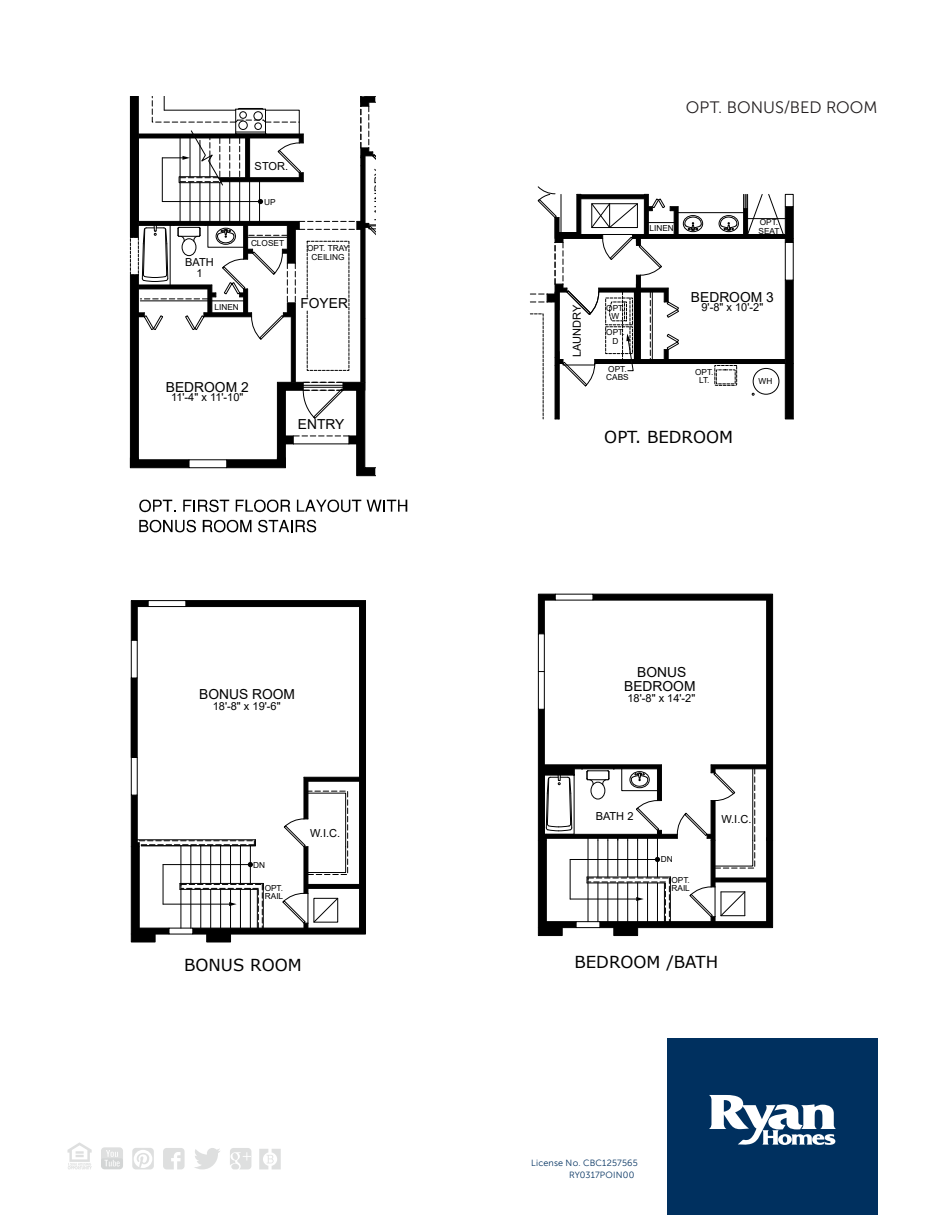
<style>
.page{position:relative;width:945px;height:1215px;background:#fff}
.page>*{position:absolute;margin:0;border:0;box-sizing:border-box;transform-origin:0 0}
.t1{font:16.5px "Verdana";color:#000}
.t2{font:16.5px "Museo Sans 300";color:#231f20}
.t3{font:13.8px/13.8px "Arial";color:#000;text-align:center}
.t4{font:11.1px/11.1px "Arial";color:#000;text-align:center}
.t5{font:9px "Museo Sans 300";letter-spacing:.02em;color:#00305f}
.t6{font:8.25px/8.2px "Arial";color:#000}
</style>
<div class="page">
<svg style="left:163px;top:1148px;width:22px;height:21px"></svg>
<svg style="left:230px;top:1148px;width:21px;height:21px"></svg>
<svg style="left:132px;top:1148px;width:22px;height:21px"></svg>
<svg style="left:194px;top:1148px;width:26px;height:21px"></svg>
<div style="left:101px;top:1147px;width:22px;height:22px;background:#dedfdf;border-radius:4px"></div>
<svg style="left:101px;top:1150px;width:22px;height:19px"></svg>
<svg style="left:68px;top:1142px;width:24px;height:27px"></svg>
<svg style="left:259px;top:1149px;width:22px;height:20px"></svg>
<div style="left:667px;top:1038px;width:211px;height:177px;background:#00305f"></div>
<svg style="left:709px;top:1095px;width:127px;height:50px"></svg>
<svg style="left:186px;top:601px;width:179px;height:189px"></svg>
<div style="left:131px;top:678px;width:6px;height:79px;background:#000"></div>
<hr style="left:186px;top:600px;width:180px;height:1px;background:#000">
<hr style="left:186px;top:606px;width:174px;height:1px;background:#000">
<svg style="left:131px;top:600px;width:18px;height:40px"></svg>
<hr style="left:365px;top:601px;width:1px;height:246px;background:#000">
<hr style="left:359px;top:781px;width:1px;height:66px;background:#000">
<hr style="left:359px;top:607px;width:1px;height:170px;background:#000">
<hr style="left:137px;top:607px;width:1px;height:33px;background:#000">
<hr style="left:137px;top:678px;width:1px;height:79px;background:#000">
<hr style="left:304px;top:777px;width:1px;height:42px;background:#000">
<hr style="left:308px;top:781px;width:1px;height:38px;background:#000">
<hr style="left:308px;top:781px;width:52px;height:1px;background:#000">
<hr style="left:304px;top:777px;width:56px;height:1px;background:#000">
<svg style="left:131px;top:790px;width:235px;height:152px"></svg>
<hr style="left:181px;top:846px;width:1px;height:37px;background:#000">
<div style="left:131px;top:757px;width:7px;height:38px;border:1px solid #000"></div>
<div style="left:131px;top:640px;width:7px;height:38px;border:1px solid #000"></div>
<div style="left:148px;top:600px;width:38px;height:7px;border:1px solid #000"></div>
<svg style="left:538px;top:593px;width:235px;height:343px"></svg>
<svg style="left:130px;top:96px;width:245px;height:380px"></svg>
<svg style="left:530px;top:186px;width:264px;height:234px"></svg>
<svg style="left:139px;top:500px;width:37px;height:12px"></svg>
<svg style="left:183px;top:500px;width:46px;height:12px"></svg>
<svg style="left:236px;top:500px;width:54px;height:12px"></svg>
<svg style="left:297px;top:500px;width:64px;height:12px"></svg>
<svg style="left:367px;top:500px;width:40px;height:12px"></svg>
<svg style="left:139px;top:520px;width:57px;height:12px"></svg>
<svg style="left:203px;top:520px;width:48px;height:12px"></svg>
<svg style="left:258px;top:520px;width:58px;height:12px"></svg>
<p class="t4" style="left:255px;top:160px;width:35px">STOR.</p>
<p class="t4" style="left:185px;top:257px;width:30px">BATH<br>1</p>
<p class="t6" style="left:264px;top:198px;width:13px">UP</p>
<p class="t6" style="left:251px;top:239px;width:35px">CLOSET</p>
<p class="t6" style="left:307px;top:244px;width:44px;text-align:center">OPT. TRAY<br>CEILING</p>
<p class="t6" style="left:215px;top:303px;width:26px">LINEN</p>
<p class="t3" style="left:300px;top:297px;width:49px">FOYER</p>
<p class="t4" style="left:373px;top:221px;width:54px;rotate:-90deg">LAUNDRY</p>
<p class="t3" style="left:166px;top:381px;width:84px">BEDROOM 2</p>
<p class="t4" style="left:171px;top:392px;width:74px">11'-4" x 11'-10"</p>
<p class="t3" style="left:298px;top:417px;width:48px">ENTRY</p>
<p class="t3" style="left:199px;top:687px;width:97px">BONUS ROOM</p>
<p class="t4" style="left:213px;top:701px;width:69px">18'-8" x 19'-6"</p>
<p class="t6" style="left:253px;top:860px;width:13px">DN</p>
<p class="t6" style="left:265px;top:884px;width:20px">OPT.<br>RAIL</p>
<p class="t4" style="left:310px;top:827px;width:32px">W.I.C.</p>
<h1 class="t1" style="left:184px;top:953px;width:119px">BONUS ROOM</h1>
<h1 class="t2" style="left:686px;top:98px;width:193px">OPT. BONUS/BED ROOM</h1>
<p class="t6" style="left:650px;top:224px;width:26px">LINEN</p>
<p class="t6" style="left:759px;top:218px;width:23px">OPT.<br>SEAT</p>
<p class="t3" style="left:691px;top:290px;width:84px">BEDROOM 3</p>
<p class="t4" style="left:571px;top:357px;width:54px;rotate:-90deg">LAUNDRY</p>
<p class="t4" style="left:702px;top:302px;width:63px">9'-8" x 10'-2"</p>
<p class="t6" style="left:606px;top:303px;width:20px;text-align:center">OPT.<br>W</p>
<p class="t6" style="left:606px;top:328px;width:20px;text-align:center">OPT.<br>D</p>
<p class="t6" style="left:606px;top:365px;width:24px">OPT.<br>CABS</p>
<p class="t6" style="left:695px;top:368px;width:20px;text-align:center">OPT.<br>LT.</p>
<h1 class="t1" style="left:604px;top:426px;width:130px">OPT. BEDROOM</h1>
<p class="t6" style="left:759px;top:377px;width:15px">WH</p>
<p class="t3" style="left:624px;top:665px;width:73px">BONUS<br>BEDROOM</p>
<p class="t4" style="left:627px;top:693px;width:69px">18'-8" x 14'-2"</p>
<p class="t4" style="left:596px;top:810px;width:39px">BATH 2</p>
<p class="t4" style="left:721px;top:814px;width:32px">W.I.C.</p>
<p class="t6" style="left:661px;top:855px;width:13px">DN</p>
<p class="t6" style="left:671px;top:876px;width:20px">OPT.<br>RAIL</p>
<h1 class="t1" style="left:574px;top:951px;width:145px">BEDROOM /BATH</h1>
<p class="t5" style="left:531px;top:1158px;width:108px">License No. CBC1257565</p>
<p class="t5" style="left:569px;top:1171px;width:67px">RY0317POIN00</p>
</div>
